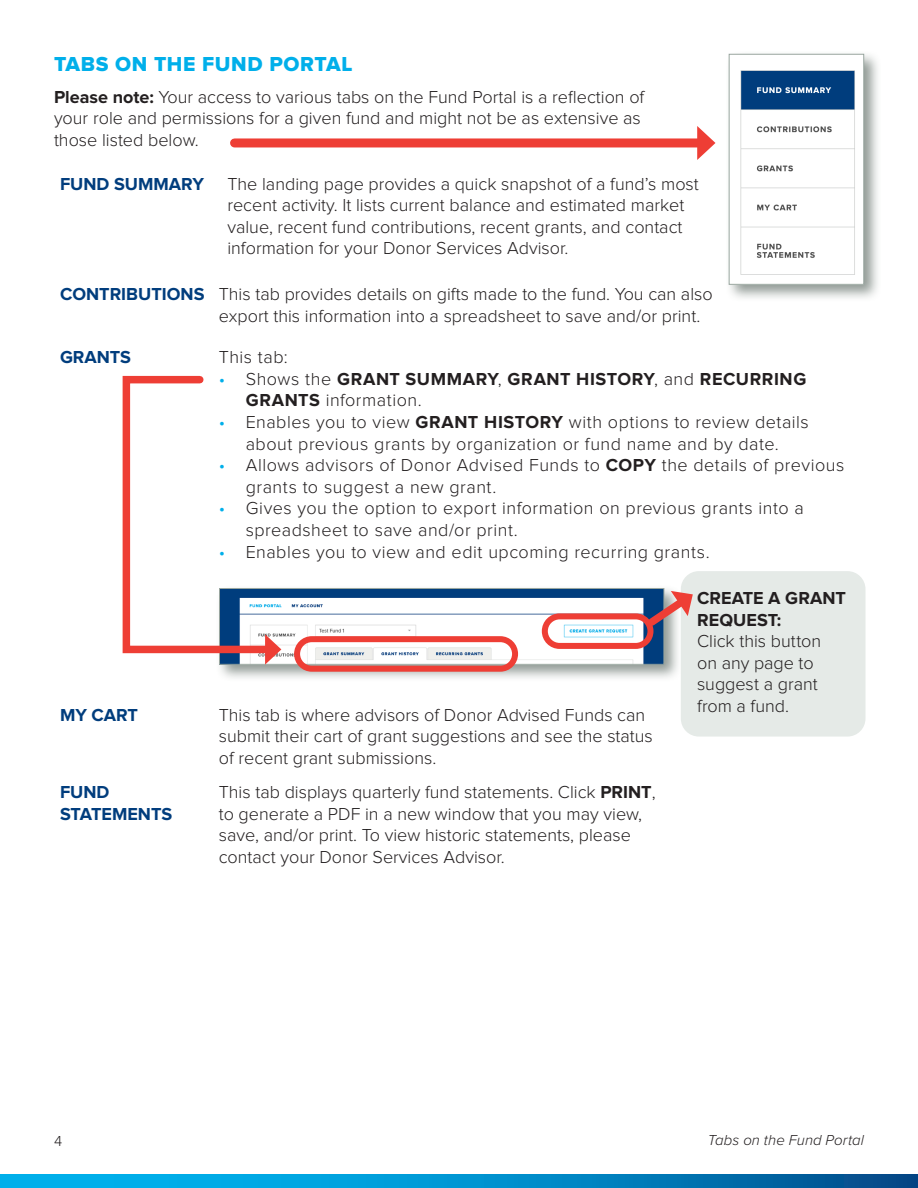
<style>
.page{position:relative;width:918px;height:1188px;background:#fff}
.page>*{position:absolute;margin:0;border:0;box-sizing:border-box;transform-origin:0 0}
.t1{font:21px "Proxima Nova Extrabld";letter-spacing:.03em;color:#00afea}
.Bullets{font:300 18px/21.6px "Proxima Nova";color:#231f20}
.Bullets-2{font:300 18px/21.6px "Proxima Nova";letter-spacing:.025em;color:#231f20}
.t2{font:700 18px/21.6px "Proxima Nova";letter-spacing:.03em;color:#231f20}
.t3{font:700 18px/21.6px "Proxima Nova";color:#013d7d}
.t4{font:700 18px/21.6px "Proxima Nova";letter-spacing:.005em;color:#231f20}
.t5{font:italic 300 15px "Proxima Nova";letter-spacing:.005em;color:#231f20}
.t6{font:300 15px "Proxima Nova";color:#231f20}
.s1{font-weight:700}
.s2{font-weight:300;color:#00afea}
.s3{font-weight:300}
.s4{color:#00afea}
</style>
<div class="page">
<svg style="left:0;top:1174px;width:918px;height:14px"></svg>
<div style="left:725px;top:50px;width:156px;height:252px;background:#4b5a52;opacity:.61"></div>
<img style="left:731px;top:56px;width:131px;height:227px">
<div style="left:729px;top:54px;width:135px;height:231px;border:1px solid #99a69f"></div>
<div style="left:216px;top:585px;width:466px;height:97px;background:#4b5a52;opacity:.61"></div>
<img style="left:221px;top:590px;width:441px;height:73px">
<div style="left:219px;top:588px;width:445px;height:77px;border:1px solid #99a69f"></div>
<div style="left:542px;top:613px;width:111px;height:36px;border:6px solid #ee3e35;border-radius:15px"></div>
<div style="left:294px;top:636px;width:224px;height:36px;border:6px solid #ee3e35;border-radius:15px"></div>
<div style="left:235px;top:138px;width:469px;height:9px;background:#ee3e35"></div>
<svg style="left:697px;top:126px;width:19px;height:34px"></svg>
<div style="left:681px;top:571px;width:185px;height:166px;background:#e5eae7;border-radius:18px"></div>
<svg style="left:641px;top:590px;width:52px;height:42px"></svg>
<svg style="left:122px;top:375px;width:157px;height:282px"></svg>
<svg style="left:265px;top:634px;width:16px;height:31px"></svg>
<p class="t1" style="left:54px;top:54px;width:300px">TABS ON THE FUND PORTAL</p>
<p class="Bullets" style="left:54px;top:87px;width:592px"><span class="s1">Please note:</span> Your access to various tabs on the Fund Portal is a reflection of your role and permissions for a given fund and might not be as extensive as those listed below.</p>
<p class="t3" style="left:60px;top:174px;width:146px">FUND SUMMARY</p>
<p class="Bullets" style="left:227px;top:174px;width:473px">The landing page provides a quick snapshot of a fund’s most recent activity. It lists current balance and estimated market value, recent fund contributions, recent grants, and contact information for your Donor Services Advisor.</p>
<p class="t3" style="left:60px;top:284px;width:146px">CONTRIBUTIONS</p>
<p class="Bullets" style="left:219px;top:284px;width:496px">This tab provides details on gifts made to the fund. You can also export this information into a spreadsheet to save and/or print.</p>
<p class="t3" style="left:60px;top:347px;width:73px">GRANTS</p>
<p class="Bullets" style="left:219px;top:347px;width:70px">This tab:</p>
<p class="t2" style="left:246px;top:369px;width:562px;text-indent:-27px"><span class="s2">•</span> <span class="s3">Shows the</span> GRANT SUMMARY<span class="s3">,</span> GRANT HISTORY<span class="s3">, and</span> RECURRING<br>GRANTS <span class="s3">information.</span></p>
<p class="Bullets-2" style="left:219px;top:412px;width:592px;text-align:center"><span class="s4">•</span> Enables you to view <span class="s1">GRANT HISTORY</span> with options to review details about previous grants by organization or fund name and by date.</p>
<p class="Bullets-2" style="left:246px;top:455px;width:600px;text-indent:-27px"><span class="s4">•</span> Allows advisors of Donor Advised Funds to <span class="s1">COPY</span> the details of previous grants to suggest a new grant.</p>
<p class="Bullets-2" style="left:246px;top:498px;width:560px;text-indent:-27px"><span class="s4">•</span> Gives you the option to export information on previous grants into a spreadsheet to save and/or print.</p>
<p class="Bullets-2" style="left:219px;top:542px;width:492px"><span class="s4">•</span> Enables you to view and edit upcoming recurring grants.</p>
<p class="t3" style="left:60px;top:705px;width:80px">MY CART</p>
<p class="Bullets" style="left:219px;top:705px;width:436px">This tab is where advisors of Donor Advised Funds can submit their cart of grant suggestions and see the status of recent grant submissions.</p>
<p class="t3" style="left:60px;top:782px;width:114px">FUND<br>STATEMENTS</p>
<p class="Bullets" style="left:219px;top:782px;width:438px">This tab displays quarterly fund statements. Click <span class="s1">PRINT</span>, to generate a PDF in a new window that you may view, save, and/or print. To view historic statements, please contact your Donor Services Advisor.</p>
<p class="t4" style="left:697px;top:588px;width:150px">CREATE A GRANT<br>REQUEST:</p>
<p class="Bullets" style="left:697px;top:631px;width:125px">Click this button on any page to suggest a grant from a fund.</p>
<p class="t6" style="left:54px;top:1134px;width:10px">4</p>
<p class="t5" style="left:708px;top:1133px;width:158px">Tabs on the Fund Portal</p>
</div>
